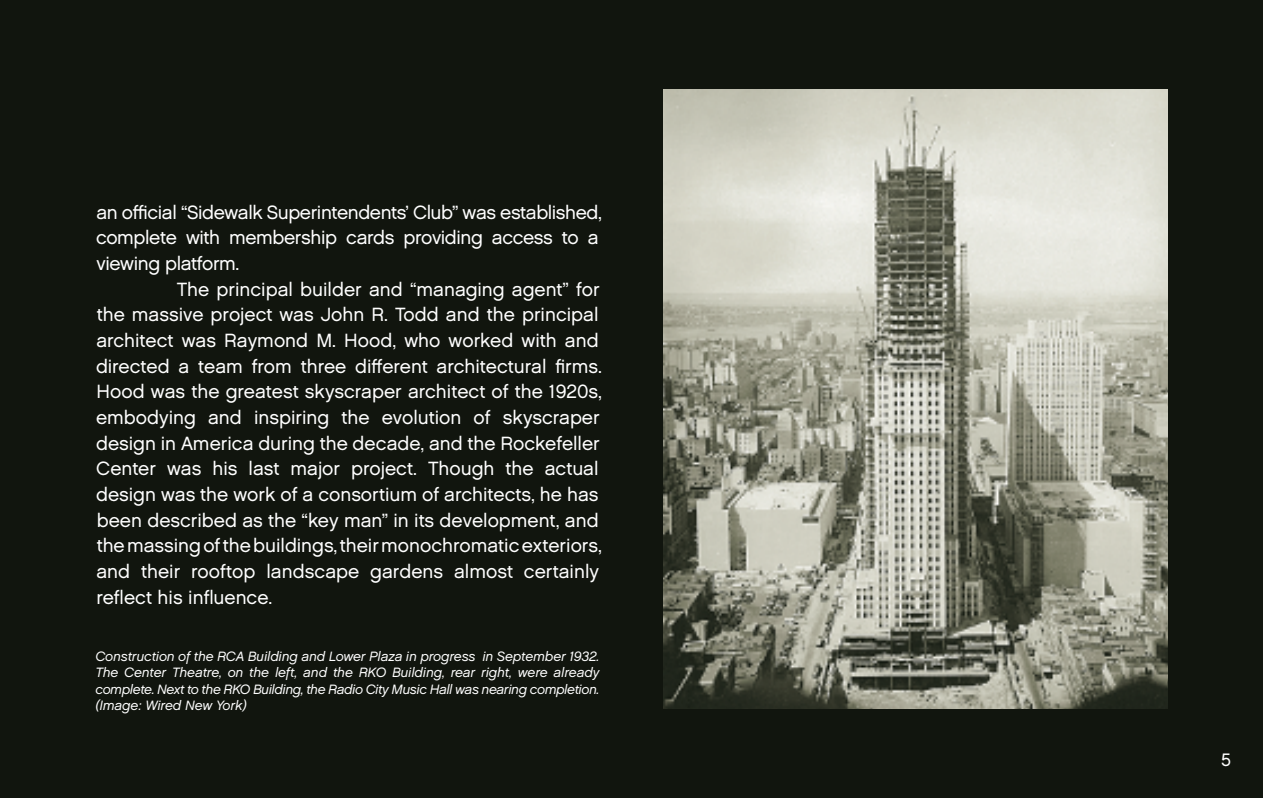
<style>
.page{position:relative;width:1263px;height:798px;background:#fff}
.page>*{position:absolute;margin:0;border:0;box-sizing:border-box;transform-origin:0 0}
.t1{font:19.12px "LEGO Chalet 60";color:#fff}
.t2{font:19.12px "LEGO Chalet 60";letter-spacing:-.02em;color:#fff}
.t3{font:18px "LEGO Chalet 60";color:#fff}
.t4{font:italic 13.5px/16.2px "LEGO Chalet 60";letter-spacing:-.02em;color:#fff;text-align:justify}
</style>
<div class="page">
<div style="left:0;top:0;width:1263px;height:797px;background:#11150e"></div>
<img style="left:663px;top:89px;width:504px;height:619px">
<p class="t2" style="left:96px;top:204px;width:507px">an official “Sidewalk Superintendents’ Club” was established,</p>
<p class="t2" style="left:96px;top:230px;width:504px">complete with membership cards providing access to a</p>
<p class="t2" style="left:97px;top:255px;width:144px">viewing platform.</p>
<p class="t1" style="left:177px;top:281px;width:425px">The principal builder and “managing agent” for</p>
<p class="t1" style="left:97px;top:307px;width:503px">the massive project was John R. Todd and the principal</p>
<p class="t1" style="left:96px;top:332px;width:504px">architect was Raymond M. Hood, who worked with and</p>
<p class="t1" style="left:96px;top:358px;width:507px">directed a team from three different architectural firms.</p>
<p class="t1" style="left:97px;top:384px;width:507px">Hood was the greatest skyscraper architect of the 1920s,</p>
<p class="t1" style="left:96px;top:409px;width:505px">embodying and inspiring the evolution of skyscraper</p>
<p class="t1" style="left:96px;top:435px;width:505px">design in America during the decade, and the Rockefeller</p>
<p class="t1" style="left:96px;top:461px;width:504px">Center was his last major project. Though the actual</p>
<p class="t1" style="left:96px;top:486px;width:504px">design was the work of a consortium of architects, he has</p>
<p class="t1" style="left:97px;top:512px;width:503px">been described as the “key man” in its development, and</p>
<p class="t1" style="left:97px;top:538px;width:507px">the massing of the buildings, their monochromatic exteriors,</p>
<p class="t1" style="left:96px;top:563px;width:504px">and their rooftop landscape gardens almost certainly</p>
<p class="t1" style="left:96px;top:589px;width:177px">reflect his influence.</p>
<p class="t4" style="left:96px;top:649px;width:505px">Construction of the RCA Building and Lower Plaza in progress in September 1932.<br>The Center Theatre, on the left, and the RKO Building, rear right, were already complete. Next to the RKO Building, the Radio City Music Hall was nearing completion. (Image: Wired New York)</p>
<p class="t3" style="left:1221px;top:752px;width:11px">5</p>
</div>
